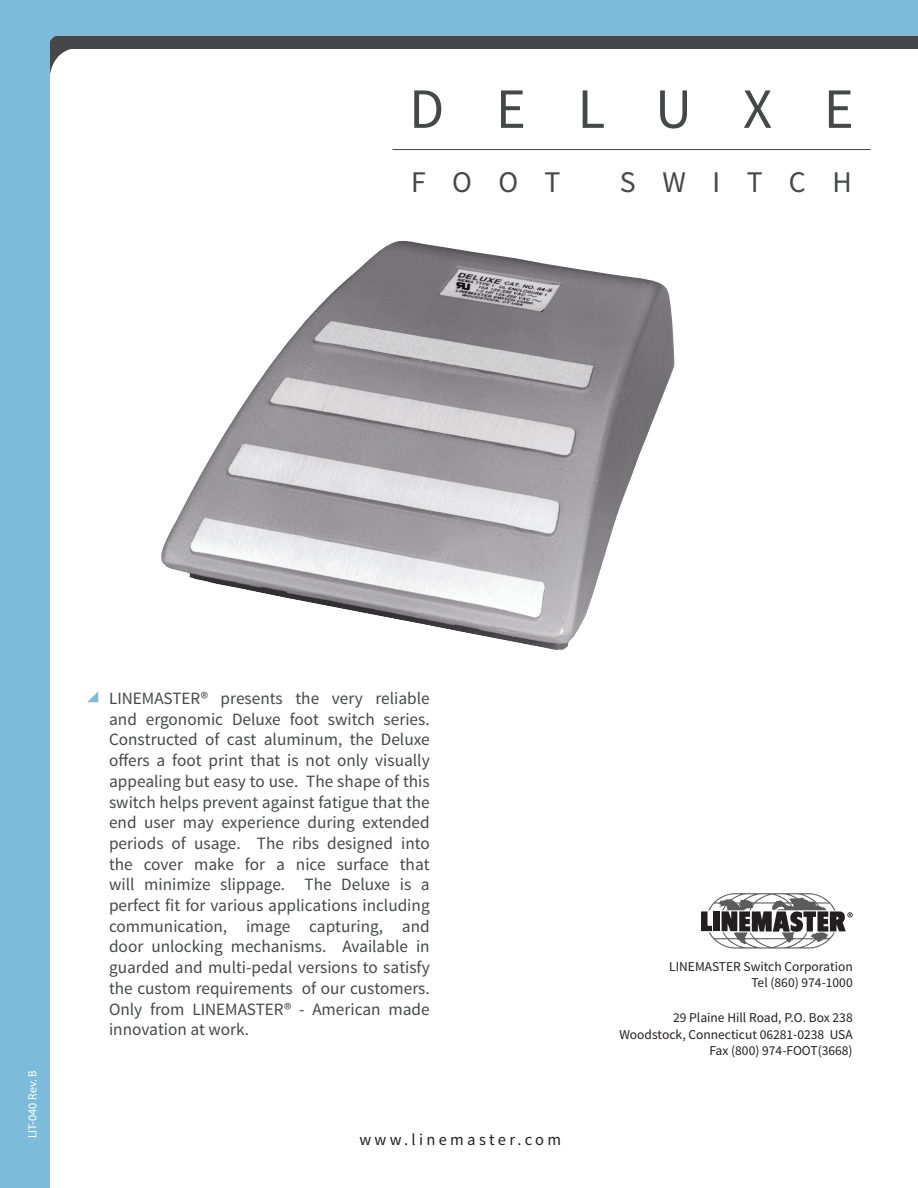
<style>
.page{position:relative;width:918px;height:1188px;background:#fff}
.page>*{position:absolute;margin:0;border:0;box-sizing:border-box;transform-origin:0 0}
.t1{font:57px "Source Sans Pro";letter-spacing:.91em;color:#464748}
.t2{font:30px "Source Sans Pro";letter-spacing:.89em;color:#464748}
.t3{font:17.25px/20.7px "Source Sans Pro";color:#464748;text-align:justify}
.t4{font:16.5px "Source Sans Pro";letter-spacing:.2em;color:#231f20}
.t5{font:13.5px/16.2px "Source Sans Pro";color:#231f20;text-align:right}
.t6{font:12px "Myriad Pro";color:#fff}
</style>
<div class="page">
<div style="left:3px;top:13px;width:915px;height:35px;background:#464748"></div>
<div style="left:0;top:0;width:918px;height:35px;background:#7cbbda"></div>
<div style="left:0;top:0;width:49px;height:1188px;background:#7cbbda"></div>
<svg style="left:49px;top:35px;width:51px;height:53px"></svg>
<hr style="left:392px;top:149px;width:479px;height:1px;background:#464748">
<svg style="left:701px;top:893px;width:152px;height:56px"></svg>
<svg style="left:87px;top:691px;width:11px;height:11px"></svg>
<img style="left:161px;top:241px;width:513px;height:409px">
<p class="t1" style="left:409px;top:74px;width:446px">DELUXE</p>
<p class="t2" style="left:411px;top:164px;width:151px">FOOT</p>
<p class="t2" style="left:620px;top:164px;width:234px">SWITCH</p>
<p class="t6" style="left:25px;top:1138px;width:69px;rotate:-90deg">LIT-040 Rev. B</p>
<p class="t3" style="left:109px;top:688px;width:322px">LINEMASTER® presents the very reliable and ergonomic Deluxe foot switch series.<br>Constructed of cast aluminum, the Deluxe offers a foot print that is not only visually appealing but easy to use. The shape of this switch helps prevent against fatigue that the end user may experience during extended periods of usage. The ribs designed into the cover make for a nice surface that will minimize slippage. The Deluxe is a perfect fit for various applications including communication, image capturing, and door unlocking mechanisms. Available in guarded and multi-pedal versions to satisfy the custom requirements of our customers.<br>Only from LINEMASTER® - American made innovation at work.</p>
<p class="t4" style="left:359px;top:1129px;width:203px">www.linemaster.com</p>
<p class="t5" style="left:669px;top:958px;width:185px">LINEMASTER Switch Corporation<br>Tel (860) 974-1000</p>
<p class="t5" style="left:673px;top:1009px;width:181px">29 Plaine Hill Road, P.O. Box 238</p>
<p class="t5" style="left:619px;top:1027px;width:235px">Woodstock, Connecticut 06281-0238 USA<br>Fax (800) 974-FOOT(3668)</p>
</div>
